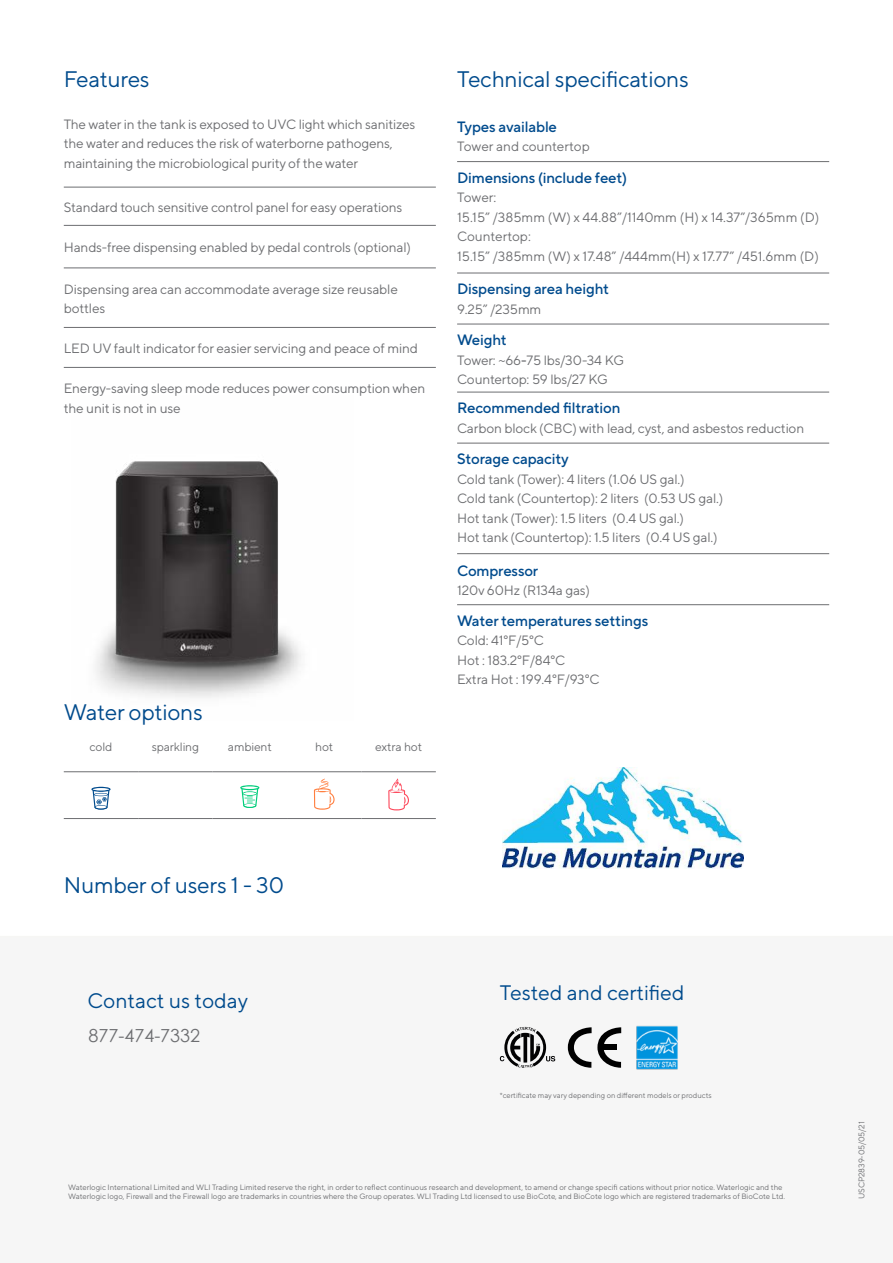
<style>
.page{position:relative;width:893px;height:1263px;background:#fff}
.page>*{position:absolute;margin:0;border:0;box-sizing:border-box;transform-origin:0 0}
.t1{font:22.5px "TT Norms Pro";letter-spacing:-.01em;color:#004b8d}
.t2{font:21px "TT Norms Pro";color:#004b8d}
.t3{font:18px "Century Gothic";color:#6d6e71}
.t4{font:500 15px "TT Norms Pro";letter-spacing:-.01em;color:#004b8d}
.t5{font:13.5px/19.5px "TT Norms Pro";letter-spacing:-.01em;color:#6d6e71}
.t6{font:12px "TT Norms Pro";letter-spacing:-.01em;color:#6d6e71}
.t7{font:8.25px "TT Norms Pro";letter-spacing:-.01em;color:#6d6e71}
.t8{font:7.8px/9px "TT Norms Pro";color:#6d6e71}
.t9{font:7.5px "TT Norms Pro";color:#6d6e71}
.s1{font-weight:500}
</style>
<div class="page">
<hr style="left:64px;top:771px;width:74px;height:1px;background:#6d6e71">
<hr style="left:138px;top:771px;width:75px;height:1px;background:#6d6e71">
<hr style="left:213px;top:771px;width:74px;height:1px;background:#6d6e71">
<hr style="left:287px;top:771px;width:74px;height:1px;background:#6d6e71">
<hr style="left:361px;top:771px;width:75px;height:1px;background:#6d6e71">
<hr style="left:64px;top:818px;width:74px;height:1px;background:#6d6e71">
<hr style="left:138px;top:818px;width:75px;height:1px;background:#6d6e71">
<hr style="left:213px;top:818px;width:74px;height:1px;background:#6d6e71">
<hr style="left:287px;top:818px;width:74px;height:1px;background:#6d6e71">
<hr style="left:361px;top:818px;width:75px;height:1px;background:#6d6e71">
<svg style="left:91px;top:787px;width:20px;height:23px"></svg>
<svg style="left:240px;top:785px;width:19px;height:23px"></svg>
<svg style="left:314px;top:779px;width:21px;height:31px"></svg>
<svg style="left:388px;top:778px;width:21px;height:32px"></svg>
<hr style="left:64px;top:187px;width:372px;height:1px;background:#6d6e71">
<hr style="left:64px;top:225px;width:372px;height:1px;background:#6d6e71">
<hr style="left:64px;top:268px;width:372px;height:1px;background:#6d6e71">
<hr style="left:64px;top:327px;width:372px;height:1px;background:#6d6e71">
<hr style="left:64px;top:367px;width:372px;height:1px;background:#6d6e71">
<hr style="left:457px;top:161px;width:372px;height:1px;background:#6d6e71">
<hr style="left:457px;top:273px;width:372px;height:1px;background:#6d6e71">
<hr style="left:457px;top:324px;width:372px;height:1px;background:#6d6e71">
<hr style="left:457px;top:392px;width:372px;height:1px;background:#6d6e71">
<hr style="left:457px;top:443px;width:372px;height:1px;background:#6d6e71">
<hr style="left:457px;top:553px;width:372px;height:1px;background:#6d6e71">
<hr style="left:457px;top:604px;width:372px;height:1px;background:#6d6e71">
<svg style="left:500px;top:1027px;width:55px;height:40px"></svg>
<svg style="left:568px;top:1027px;width:53px;height:41px"></svg>
<div style="left:601px;top:1044px;width:15px;height:6px;background:#000"></div>
<img style="left:636px;top:1025px;width:43px;height:45px">
<img style="left:95px;top:461px;width:206px;height:237px">
<img style="left:502px;top:767px;width:242px;height:101px">
<h1 class="t1" style="left:64px;top:63px;width:87px">Features</h1>
<p class="t5" style="left:64px;top:113px;width:353px">The water in the tank is exposed to UVC light which sanitizes the water and reduces the risk of waterborne pathogens, maintaining the microbiological purity of the water</p>
<p class="t5" style="left:64px;top:196px;width:340px">Standard touch sensitive control panel for easy operations</p>
<p class="t5" style="left:64px;top:237px;width:349px">Hands-free dispensing enabled by pedal controls (optional)</p>
<p class="t5" style="left:64px;top:278px;width:336px">Dispensing area can accommodate average size reusable bottles</p>
<p class="t5" style="left:64px;top:338px;width:356px">LED UV fault indicator for easier servicing and peace of mind</p>
<p class="t5" style="left:64px;top:378px;width:363px">Energy-saving sleep mode reduces power consumption when the unit is not in use</p>
<h1 class="t1" style="left:64px;top:695px;width:140px">Water options</h1>
<p class="t6" style="left:90px;top:738px;width:24px">cold</p>
<p class="t6" style="left:152px;top:738px;width:49px">sparkling</p>
<p class="t6" style="left:228px;top:738px;width:45px">ambient</p>
<p class="t6" style="left:315px;top:738px;width:20px">hot</p>
<p class="t6" style="left:375px;top:738px;width:48px">extra hot</p>
<h1 class="t1" style="left:457px;top:63px;width:233px">Technical specifications</h1>
<p class="t4" style="left:457px;top:116px;width:101px">Types available</p>
<p class="t5" style="left:457px;top:136px;width:134px">Tower and countertop</p>
<p class="t4" style="left:457px;top:167px;width:172px">Dimensions (include feet)</p>
<p class="t5" style="left:457px;top:187px;width:364px">Tower:<br>15.15” /385mm (W) x 44.88”/1140mm (H) x 14.37”/365mm (D)<br>Countertop:<br>15.15” /385mm (W) x 17.48” /444mm(H) x 17.77” /451.6mm (D)</p>
<p class="t4" style="left:457px;top:278px;width:153px">Dispensing area height</p>
<p class="t5" style="left:457px;top:298px;width:86px">9.25” /235mm</p>
<p class="t4" style="left:457px;top:329px;width:51px">Weight</p>
<p class="t5" style="left:457px;top:349px;width:168px">Tower: ~66<span class="s1">-</span>75 lbs/30-34 KG<br>Countertop: 59 lbs/27 KG</p>
<p class="t4" style="left:457px;top:397px;width:165px">Recommended filtration</p>
<p class="t5" style="left:457px;top:417px;width:349px">Carbon block (CBC) with lead, cyst, and asbestos reduction</p>
<p class="t4" style="left:457px;top:448px;width:113px">Storage capacity</p>
<p class="t5" style="left:457px;top:468px;width:268px">Cold tank (Tower): 4 liters (1.06 US gal.)<br>Cold tank (Countertop): 2 liters (0.53 US gal.)<br>Hot tank (Tower): 1.5 liters (0.4 US gal.)<br>Hot tank (Countertop): 1.5 liters (0.4 US gal.)</p>
<p class="t4" style="left:457px;top:560px;width:83px">Compressor</p>
<p class="t5" style="left:457px;top:580px;width:135px">120v 60Hz (R134a gas)</p>
<p class="t4" style="left:457px;top:610px;width:193px">Water temperatures settings</p>
<p class="t5" style="left:457px;top:630px;width:144px">Cold: 41°F/5°C<br>Hot : 183.2°F/84°C℃<br>Extra Hot : 199.4°F/93°C℃</p>
<h1 class="t1" style="left:64px;top:868px;width:222px">Number of users 1 - 30</h1>
<h2 class="t2" style="left:87px;top:986px;width:162px">Contact us today</h2>
<h3 class="t3" style="left:89px;top:1023px;width:113px">877-474-7332</h3>
<h2 class="t2" style="left:500px;top:977px;width:186px">Tested and certified</h2>
<p class="t9" style="left:500px;top:1090px;width:213px">*certificate may vary depending on different models or products</p>
<p class="t8" style="left:68px;top:1182px;width:718px">Waterlogic International Limited and WLI Trading Limited reserve the right, in order to reflect continuous research and development, to amend or change specifi cations without prior notice. Waterlogic and the<br>Waterlogic logo, Firewall and the Firewall logo are trademarks in countries where the Group operates. WLI Trading Ltd licensed to use BioCote, and BioCote logo which are registered trademarks of BioCote Ltd.</p>
<p class="t7" style="left:856px;top:1199px;width:79px;rotate:-90deg">USCP2839-05/05/21</p>
</div>
